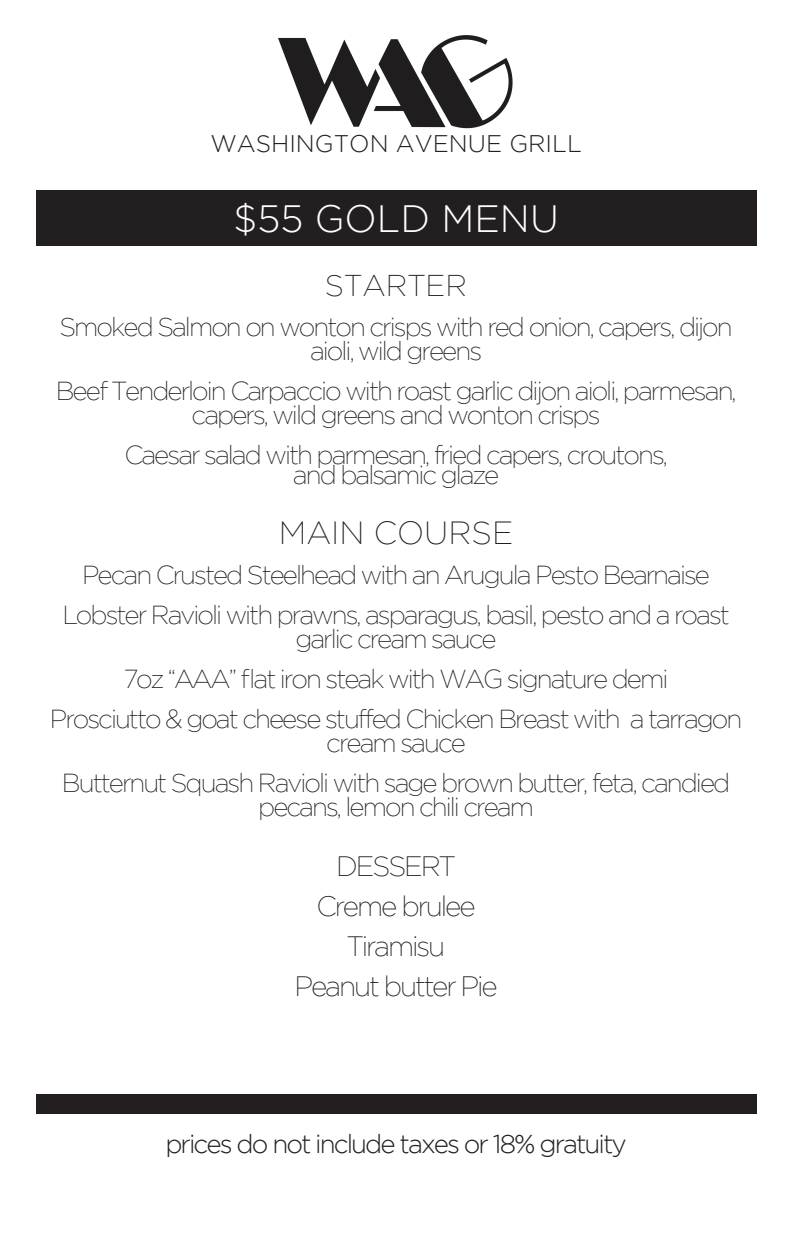
<style>
.page{position:relative;width:792px;height:1258px;background:#fff}
.page>*{position:absolute;margin:0;border:0;box-sizing:border-box;transform-origin:0 0}
.t1{font:300 38px "Gotham";color:#fff}
.t2{font:200 32px "Gotham";color:#231f20}
.t3{font:200 30px "Gotham";color:#231f20}
.t4{font:200 28px/40px "Gotham";letter-spacing:-.075em;color:#231f20;text-align:center}
.t5{font:200 26px/40px "Gotham";letter-spacing:-.075em;color:#231f20;text-align:center}
.t6{font:300 26px "Gotham";letter-spacing:-.075em;color:#231f20}
.t7{font:300 24px "Gotham";color:#231f20}
</style>
<div class="page">
<div style="left:36px;top:190px;width:720px;height:56px;background:#231f20"></div>
<img style="left:278px;top:35px;width:235px;height:94px">
<div style="left:36px;top:1094px;width:720px;height:20px;background:#231f20"></div>
<p class="t7" style="left:210px;top:130px;width:373px">WASHINGTON AVENUE GRILL</p>
<h1 class="t1" style="left:233px;top:198px;width:327px">$55 GOLD MENU</h1>
<p class="t3" style="left:325px;top:269px;width:144px">STARTER</p>
<p class="t5" style="left:59px;top:314px;width:675px;line-height:24px">Smoked Salmon on wonton crisps with red onion, capers, dijon aioli, wild greens</p>
<p class="t5" style="left:56px;top:378px;width:682px;line-height:24px">Beef Tenderloin Carpaccio with roast garlic dijon aioli, parmesan, capers, wild greens and wonton crisps</p>
<p class="t5" style="left:124px;top:444px;width:545px;line-height:20px">Caesar salad with parmesan, fried capers, croutons, and balsamic glaze</p>
<p class="t2" style="left:279px;top:515px;width:236px">MAIN COURSE</p>
<p class="t5" style="left:62px;top:554px;width:669px">Pecan Crusted Steelhead with an Arugula Pesto Bearnaise<br>Lobster Ravioli with prawns, asparagus, basil, pesto and a roast</p>
<p class="t5" style="left:50px;top:618px;width:694px">garlic cream sauce<br>7oz “AAA” flat iron steak with WAG signature demi<br>Prosciutto &amp; goat cheese stuffed Chicken Breast with a tarragon</p>
<p class="t5" style="left:62px;top:722px;width:670px">cream sauce<br>Butternut Squash Ravioli with sage brown butter, feta, candied</p>
<p class="t5" style="left:258px;top:786px;width:277px">pecans, lemon chili cream</p>
<p class="t4" style="left:294px;top:846px;width:205px">DESSERT<br>Creme brulee<br>Tiramisu<br>Peanut butter Pie</p>
<p class="t6" style="left:165px;top:1130px;width:463px">prices do not include taxes or 18% gratuity</p>
</div>
